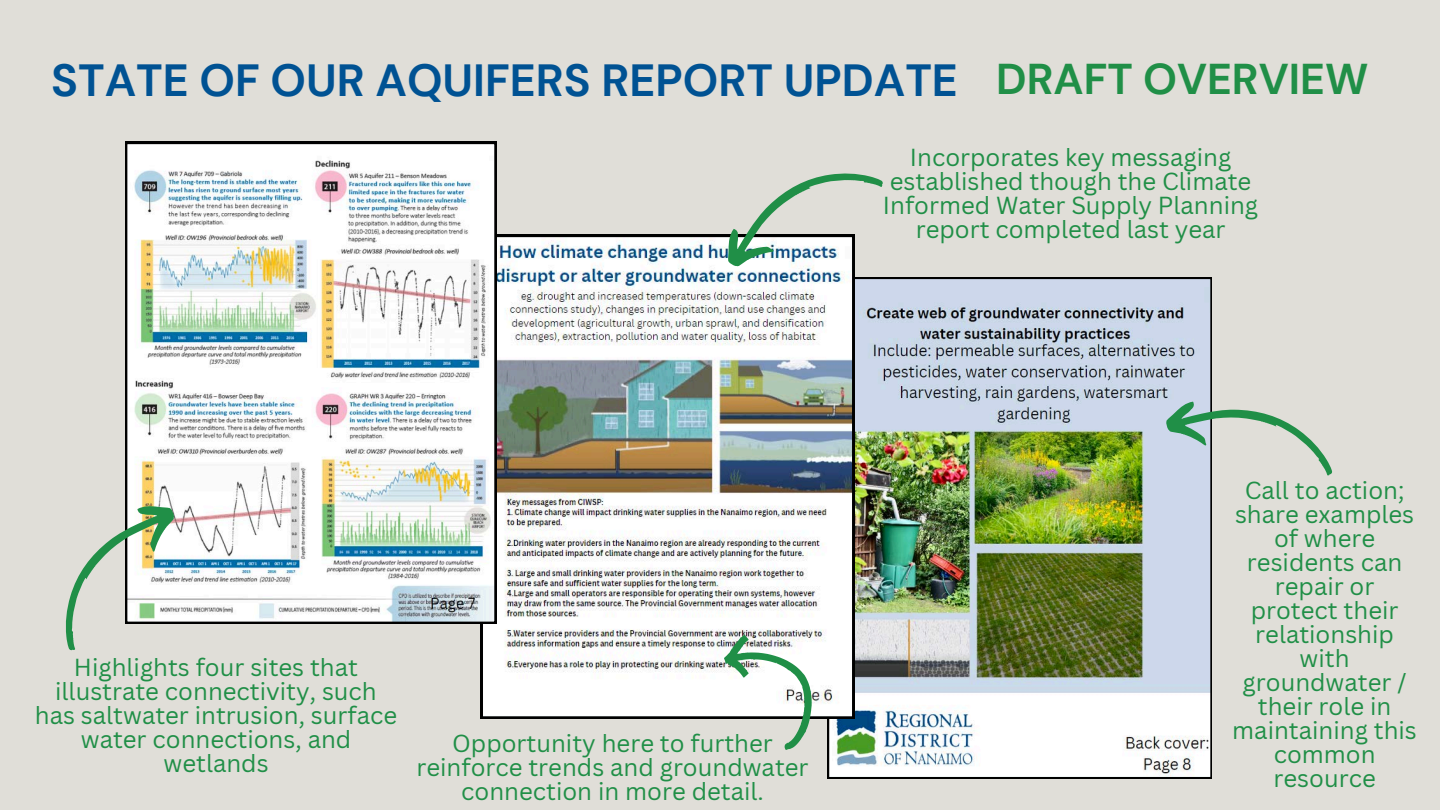
<style>
.page{position:relative;width:1440px;height:810px;background:#e0ded8}
.page>*{position:absolute;margin:0;border:0;box-sizing:border-box;transform-origin:0 0}
.t1{font:700 45px "DM Sans";color:#005293}
.t2{font:700 43px "DM Sans";color:#208f47}
.t3{font:24px/24px "Canva Sans";color:#208f47;text-align:center}
</style>
<div class="page">
<img style="left:828px;top:278px;width:384px;height:500px">
<img style="left:481px;top:235px;width:373px;height:484px">
<img style="left:125px;top:142px;width:371px;height:482px">
<svg style="left:65px;top:488px;width:121px;height:163px"></svg>
<svg style="left:711px;top:173px;width:174px;height:105px"></svg>
<svg style="left:720px;top:624px;width:102px;height:126px"></svg>
<svg style="left:1161px;top:391px;width:171px;height:86px"></svg>
<p class="t1" style="left:51px;top:51px;width:908px">STATE OF OUR AQUIFERS REPORT UPDATE</p>
<p class="t2" style="left:996px;top:52px;width:374px">DRAFT OVERVIEW</p>
<p class="t3" style="left:883px;top:144px;width:377px">Incorporates key messaging established though the Climate<br>Informed Water Supply Planning report completed last year</p>
<p class="t3" style="left:35px;top:654px;width:364px">Highlights four sites that illustrate connectivity, such has saltwater intrusion, surface water connections, and wetlands</p>
<p class="t3" style="left:416px;top:730px;width:394px">Opportunity here to further reinforce trends and groundwater connection in more detail.</p>
<p class="t3" style="left:1232px;top:478px;width:186px">Call to action; share examples of where residents can repair or protect their relationship with groundwater / their role in maintaining this common resource</p>
</div>
